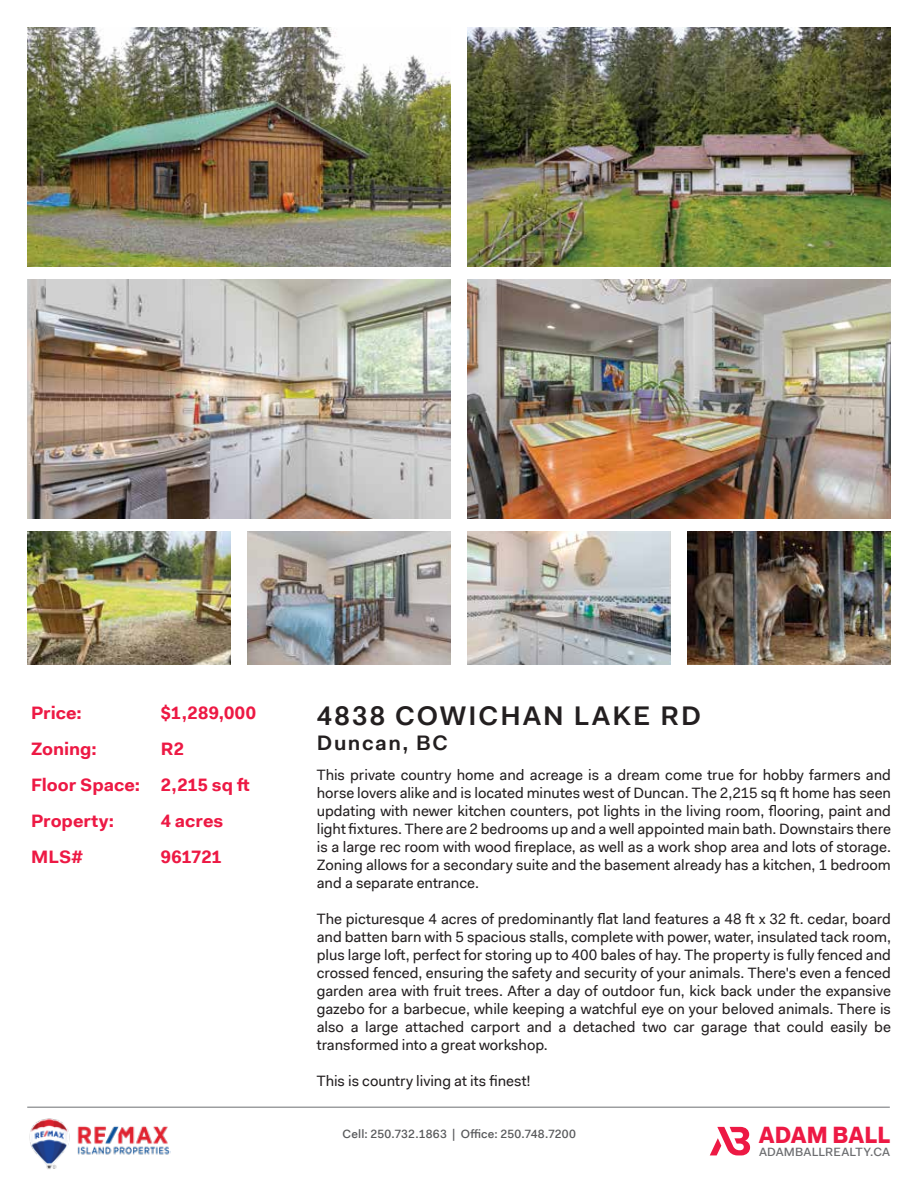
<style>
.page{position:relative;width:918px;height:1188px;background:#fff}
.page>*{position:absolute;margin:0;border:0;box-sizing:border-box;transform-origin:0 0}
.t1{font:600 27px "Fakt Pro";letter-spacing:.075em;color:#231f20}
.t2{font:900 23.7px "Fakt Pro";color:#ed1944;scale:.91 1}
.t3{font:600 21px "Fakt Pro";letter-spacing:.075em;color:#231f20}
.t4{font:700 18px/36px "Fakt Pro";color:#ed1944}
.t5{font:15px/18px "Fakt Pro";color:#231f20;text-align:justify}
.t6{font:500 12px "Fakt Pro";letter-spacing:.015em;color:#58595b}
.t7{font:500 12px "Fakt Pro";letter-spacing:.015em;color:#6d6e71}
</style>
<div class="page">
<img style="left:27px;top:27px;width:424px;height:239px">
<img style="left:467px;top:27px;width:424px;height:239px">
<img style="left:27px;top:279px;width:424px;height:240px">
<img style="left:27px;top:532px;width:204px;height:132px">
<img style="left:247px;top:532px;width:204px;height:132px">
<img style="left:467px;top:532px;width:204px;height:132px">
<img style="left:687px;top:532px;width:204px;height:132px">
<img style="left:467px;top:279px;width:424px;height:240px">
<img style="left:29px;top:1118px;width:141px;height:51px">
<svg style="left:710px;top:1127px;width:40px;height:28px"></svg>
<hr style="left:27px;top:1107px;width:863px;height:1px;background:#6d6e71">
<p class="t4" style="left:31px;top:695px;width:52px">Price:</p>
<p class="t4" style="left:161px;top:695px;width:97px">$1,289,000</p>
<p class="t4" style="left:31px;top:731px;width:67px">Zoning:</p>
<p class="t4" style="left:31px;top:731px;width:220px;text-indent:130px">R2<br>Floor Space: 2,215 sq ft<br>Property:</p>
<p class="t4" style="left:161px;top:803px;width:64px">4 acres</p>
<p class="t4" style="left:31px;top:839px;width:53px">MLS#</p>
<p class="t4" style="left:161px;top:839px;width:62px">961721</p>
<h1 class="t1" style="left:317px;top:698px;width:386px">4838 COWICHAN LAKE RD</h1>
<h3 class="t3" style="left:317px;top:729px;width:133px">Duncan, BC</h3>
<p class="t5" style="left:317px;top:766px;width:576px">This private country home and acreage is a dream come true for hobby farmers and horse lovers alike and is located minutes west of Duncan. The 2,215 sq ft home has seen updating with newer kitchen counters, pot lights in the living room, flooring, paint and light fixtures. There are 2 bedrooms up and a well appointed main bath. Downstairs there is a large rec room with wood fireplace, as well as a work shop area and lots of storage.<br>Zoning allows for a secondary suite and the basement already has a kitchen, 1 bedroom and a separate entrance.</p>
<p class="t5" style="left:317px;top:910px;width:576px">The picturesque 4 acres of predominantly flat land features a 48 ft x 32 ft. cedar, board and batten barn with 5 spacious stalls, complete with power, water, insulated tack room, plus large loft, perfect for storing up to 400 bales of hay. The property is fully fenced and crossed fenced, ensuring the safety and security of your animals. There's even a fenced garden area with fruit trees. After a day of outdoor fun, kick back under the expansive gazebo for a barbecue, while keeping a watchful eye on your beloved animals. There is also a large attached carport and a detached two car garage that could easily be transformed into a great workshop.</p>
<p class="t5" style="left:317px;top:1072px;width:215px">This is country living at its finest!</p>
<p class="t6" style="left:343px;top:1126px;width:235px">Cell: 250.732.1863 | Office: 250.748.7200</p>
<h2 class="t2" style="left:759px;top:1119px;width:146px">ADAM BALL</h2>
<p class="t7" style="left:759px;top:1144px;width:133px">ADAMBALLREALTY.CA</p>
</div>
